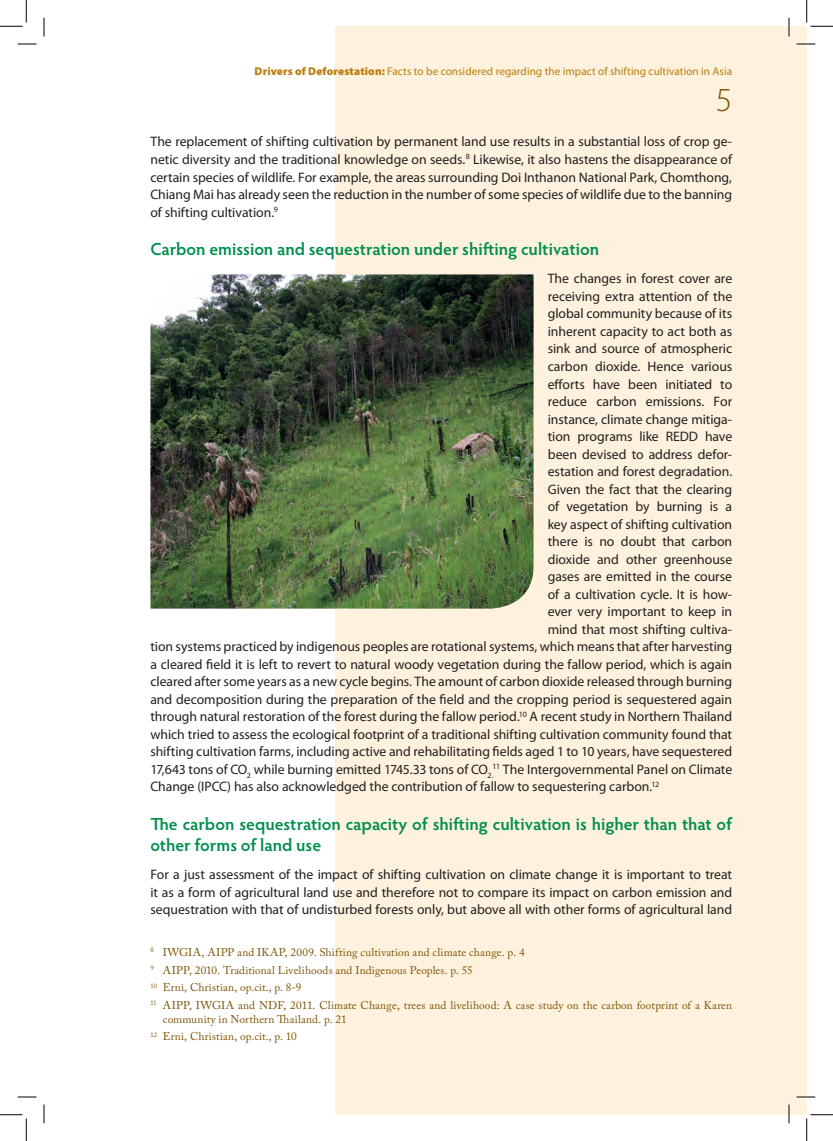
<style>
.page{position:relative;width:833px;height:1141px;background:#fff}
.page>*{position:absolute;margin:0;border:0;box-sizing:border-box;transform-origin:0 0}
.t1{font:300 33.75px "Myriad Pro";color:#7e5200}
.t2{font:600 17.5px/21px "Hypatia Sans Pro";color:#008f4d}
.t3{font:13.75px/17.5px "Myriad Pro";letter-spacing:-.005em;color:#231f20;text-align:justify}
.t4{font:11.25px/17.8px "Adobe Caslon Pro";letter-spacing:.01em;color:#7e5200}
.t5{font:11.25px "Myriad Pro";letter-spacing:.005em;color:#bb7d0c}
.s1{font-weight:900}
</style>
<div class="page">
<div style="left:335px;top:26px;width:471px;height:1088px;background:#fef2de"></div>
<img style="left:150px;top:274px;width:383px;height:334px">
<svg style="left:18px;top:43px;width:18px;height:2px"></svg>
<svg style="left:796px;top:43px;width:18px;height:2px"></svg>
<svg style="left:18px;top:1096px;width:18px;height:1px"></svg>
<svg style="left:796px;top:1096px;width:18px;height:1px"></svg>
<svg style="left:43px;top:18px;width:2px;height:18px"></svg>
<svg style="left:43px;top:1104px;width:2px;height:19px"></svg>
<svg style="left:788px;top:18px;width:1px;height:18px"></svg>
<svg style="left:787px;top:1104px;width:2px;height:19px"></svg>
<svg style="left:0;top:0;width:27px;height:27px"></svg>
<svg style="left:0;top:1114px;width:27px;height:26px"></svg>
<svg style="left:806px;top:0;width:26px;height:27px"></svg>
<svg style="left:806px;top:1114px;width:26px;height:26px"></svg>
<p class="t5" style="left:254px;top:64px;width:478px"><span class="s1">Drivers of Deforestation:</span> Facts to be considered regarding the impact of shifting cultivation in Asia</p>
<h1 class="t1" style="left:715px;top:79px;width:18px">5</h1>
<p class="t3" style="left:150px;top:133px;width:583px">The replacement of shifting cultivation by permanent land use results in a substantial loss of crop ge&shy;netic diversity and the traditional knowledge on seeds.<sup>8</sup> Likewise, it also hastens the disappearance of certain species of wildlife. For example, the areas surrounding Doi Inthanon National Park, Chomthong, Chiang Mai has already seen the reduction in the number of some species of wildlife due to the banning of shifting cultivation.<sup>9</sup></p>
<p class="t2" style="left:150px;top:238px;width:450px">Carbon emission and sequestration under shifting cultivation</p>
<p class="t3" style="left:547px;top:270px;width:186px">The changes in forest cover are</p>
<p class="t3" style="left:547px;top:287px;width:186px">receiving extra attention of the</p>
<p class="t3" style="left:547px;top:305px;width:186px">global community because of its</p>
<p class="t3" style="left:547px;top:322px;width:186px">inherent capacity to act both as</p>
<p class="t3" style="left:547px;top:340px;width:186px">sink and source of atmospheric</p>
<p class="t3" style="left:547px;top:357px;width:186px">carbon dioxide. Hence various</p>
<p class="t3" style="left:547px;top:375px;width:186px">efforts have been initiated to</p>
<p class="t3" style="left:547px;top:392px;width:186px">reduce carbon emissions. For</p>
<p class="t3" style="left:547px;top:410px;width:186px">instance, climate change mitiga-</p>
<p class="t3" style="left:547px;top:427px;width:186px">tion programs like REDD have</p>
<p class="t3" style="left:547px;top:445px;width:186px">been devised to address defor-</p>
<p class="t3" style="left:547px;top:462px;width:186px">estation and forest degradation.</p>
<p class="t3" style="left:547px;top:480px;width:186px">Given the fact that the clearing</p>
<p class="t3" style="left:547px;top:497px;width:186px">of vegetation by burning is a</p>
<p class="t3" style="left:547px;top:515px;width:186px">key aspect of shifting cultivation</p>
<p class="t3" style="left:547px;top:532px;width:186px">there is no doubt that carbon</p>
<p class="t3" style="left:547px;top:550px;width:186px">dioxide and other greenhouse</p>
<p class="t3" style="left:547px;top:567px;width:186px">gases are emitted in the course</p>
<p class="t3" style="left:547px;top:585px;width:186px">of a cultivation cycle. It is how-</p>
<p class="t3" style="left:547px;top:602px;width:186px">ever very important to keep in</p>
<p class="t3" style="left:547px;top:620px;width:186px">mind that most shifting cultiva-</p>
<p class="t3" style="left:150px;top:637px;width:583px">tion systems practiced by indigenous peoples are rotational systems, which means that after harvesting</p>
<p class="t3" style="left:150px;top:655px;width:583px">a cleared field it is left to revert to natural woody vegetation during the fallow period, which is again</p>
<p class="t3" style="left:150px;top:672px;width:582px">cleared after some years as a new cycle begins. The amount of carbon dioxide released through burning</p>
<p class="t3" style="left:150px;top:690px;width:582px">and decomposition during the preparation of the field and the cropping period is sequestered again</p>
<p class="t3" style="left:150px;top:707px;width:583px">through natural restoration of the forest during the fallow period.<sup>10</sup> A recent study in Northern Thailand</p>
<p class="t3" style="left:150px;top:725px;width:583px">which tried to assess the ecological footprint of a traditional shifting cultivation community found that</p>
<p class="t3" style="left:150px;top:742px;width:583px">shifting cultivation farms, including active and rehabilitating fields aged 1 to 10 years, have sequestered</p>
<p class="t3" style="left:150px;top:760px;width:583px">17,643 tons of CO<sub>2</sub> while burning emitted 1745.33 tons of CO<sub>2.</sub><sup>11</sup> The Intergovernmental Panel on Climate</p>
<p class="t3" style="left:150px;top:777px;width:510px">Change (IPCC) has also acknowledged the contribution of fallow to sequestering carbon.<sup>12</sup></p>
<p class="t2" style="left:150px;top:812px;width:582px">The carbon sequestration capacity of shifting cultivation is higher than that of other forms of land use</p>
<p class="t3" style="left:150px;top:865px;width:583px">For a just assessment of the impact of shifting cultivation on climate change it is important to treat it as a form of agricultural land use and therefore not to compare its impact on carbon emission and sequestration with that of undisturbed forests only, but above all with other forms of agricultural land</p>
<p class="t4" style="left:150px;top:943px;width:583px"><sup>8</sup> IWGIA, AIPP and IKAP, 2009. Shifting cultivation and climate change. p. 4<br><sup>9</sup> AIPP, 2010. Traditional Livelihoods and Indigenous Peoples. p. 55<br><sup>10</sup> Erni, Christian, op.cit., p. 8-9<br><sup>11</sup> AIPP, IWGIA and NDF, 2011. Climate Change, trees and livelihood: A case study on the carbon footprint of a Karen</p>
<p class="t4" style="left:150px;top:1009px;width:198px;text-indent:12px">community in Northern Thailand. p. 21<br><sup>12</sup> Erni, Christian, op.cit., p. 10</p>
</div>
